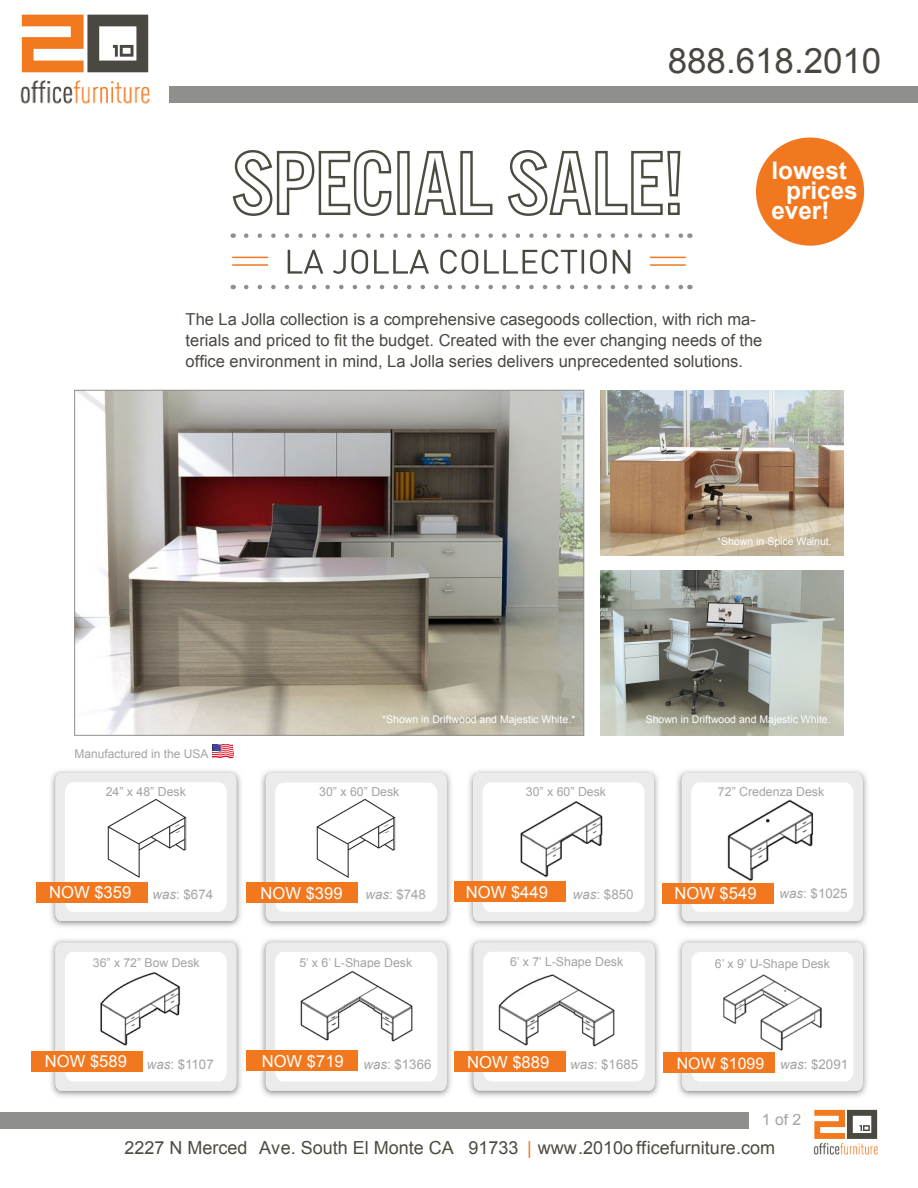
<style>
.page{position:relative;width:918px;height:1188px;background:#fff}
.page>*{position:absolute;margin:0;border:0;box-sizing:border-box;transform-origin:0 0}
.t1{font:34.95px "Arial";color:#4a4740}
.t2{font:700 24.3px "Arial";color:#fff}
.t3{font:18px "Arial";color:#4d4a40}
.t4{font:16.65px "Arial";color:#fff}
.t5{font:16.5px/21px "Arial";color:#4a4740}
.t6{font:15.9px "Arial";color:#fff}
.t7{font:15.75px "Arial";color:#a6a3a1}
.t8{font:13.35px "Arial";color:#a6a3a1}
.t9{font:12.3px "Arial";color:#a6a3a1}
.t10{font:12.15px "Arial";color:#a6a3a1}
.t11{font:12px "Arial";color:#a6a3a1}
.t12{font:10.5px "Arial";color:#fff}
.s1{font-style:italic}
.s2{color:#f2781f}
</style>
<div class="page">
<img style="left:76px;top:392px;width:506px;height:342px">
<div style="left:0;top:1112px;width:749px;height:16px;background:#8f8f8c"></div>
<img style="left:20px;top:14px;width:130px;height:90px">
<div style="left:169px;top:86px;width:749px;height:17px;background:#8f8f8c"></div>
<img style="left:813px;top:1109px;width:65px;height:46px">
<img style="left:259px;top:939px;width:192px;height:158px">
<img style="left:51px;top:939px;width:190px;height:158px">
<svg style="left:55px;top:943px;width:181px;height:148px"></svg>
<img style="left:677px;top:770px;width:190px;height:157px">
<svg style="left:682px;top:773px;width:181px;height:148px"></svg>
<img style="left:51px;top:770px;width:190px;height:157px">
<svg style="left:55px;top:773px;width:181px;height:148px"></svg>
<img style="left:467px;top:770px;width:191px;height:157px">
<svg style="left:473px;top:773px;width:181px;height:148px"></svg>
<img style="left:261px;top:770px;width:190px;height:157px">
<svg style="left:266px;top:773px;width:181px;height:148px"></svg>
<img style="left:600px;top:570px;width:243px;height:165px">
<img style="left:600px;top:390px;width:243px;height:165px">
<div style="left:526px;top:787px;width:80px;height:9px;background:#fff"></div>
<div style="left:455px;top:882px;width:111px;height:20px;background:#f2781f"></div>
<img style="left:520px;top:802px;width:83px;height:75px">
<div style="left:32px;top:1051px;width:111px;height:21px;background:#f2781f"></div>
<img style="left:101px;top:972px;width:80px;height:73px">
<svg style="left:266px;top:943px;width:181px;height:148px"></svg>
<div style="left:331px;top:958px;width:81px;height:11px;background:#fff"></div>
<div style="left:246px;top:1051px;width:111px;height:20px;background:#f2781f"></div>
<img style="left:298px;top:969px;width:114px;height:72px">
<img style="left:314px;top:798px;width:82px;height:80px">
<img style="left:105px;top:798px;width:82px;height:80px">
<div style="left:106px;top:787px;width:80px;height:9px;background:#fff"></div>
<div style="left:36px;top:882px;width:111px;height:21px;background:#f2781f"></div>
<div style="left:320px;top:787px;width:79px;height:9px;background:#fff"></div>
<div style="left:246px;top:882px;width:111px;height:21px;background:#f2781f"></div>
<img style="left:727px;top:800px;width:89px;height:81px">
<div style="left:719px;top:787px;width:105px;height:9px;background:#fff"></div>
<div style="left:663px;top:883px;width:111px;height:21px;background:#f2781f"></div>
<div style="left:756px;top:138px;width:108px;height:108px;background:#f2781f;border-radius:50%"></div>
<svg style="left:232px;top:150px;width:449px;height:66px"></svg>
<hr style="left:650px;top:257px;width:36px;height:1px;background:#f2781f">
<hr style="left:232px;top:257px;width:36px;height:1px;background:#f2781f">
<hr style="left:650px;top:264px;width:36px;height:2px;background:#f2781f">
<hr style="left:232px;top:264px;width:36px;height:2px;background:#f2781f">
<img style="left:467px;top:939px;width:192px;height:158px">
<svg style="left:474px;top:943px;width:181px;height:148px"></svg>
<div style="left:542px;top:957px;width:81px;height:12px;background:#fff"></div>
<div style="left:455px;top:1052px;width:111px;height:20px;background:#f2781f"></div>
<img style="left:496px;top:971px;width:118px;height:75px">
<img style="left:676px;top:939px;width:191px;height:158px">
<svg style="left:682px;top:943px;width:181px;height:148px"></svg>
<div style="left:746px;top:959px;width:84px;height:11px;background:#fff"></div>
<div style="left:779px;top:1062px;width:22px;height:7px;background:#fff"></div>
<div style="left:664px;top:1053px;width:111px;height:20px;background:#f2781f"></div>
<img style="left:724px;top:974px;width:97px;height:77px">
<img style="left:212px;top:744px;width:21px;height:15px">
<svg style="left:288px;top:250px;width:342px;height:24px"></svg>
<svg style="left:246px;top:285px;width:437px;height:4px"></svg>
<svg style="left:246px;top:233px;width:437px;height:5px"></svg>
<h1 class="t1" style="left:668px;top:38px;width:215px">888.618.2010</h1>
<h2 class="t2" style="left:771px;top:154px;width:77px">lowest</h2>
<h2 class="t2" style="left:786px;top:174px;width:73px">prices</h2>
<h2 class="t2" style="left:771px;top:195px;width:60px">ever!</h2>
<p class="t5" style="left:186px;top:309px;width:578px">The La Jolla collection is a comprehensive casegoods collection, with rich ma&shy;terials and priced to fit the budget. Created with the ever changing needs of the office environment in mind, La Jolla series delivers unprecedented solutions.</p>
<p class="t12" style="left:717px;top:534px;width:116px">*Shown in Spice Walnut.</p>
<p class="t11" style="left:74px;top:746px;width:135px">Manufactured in the USA</p>
<p class="t12" style="left:382px;top:712px;width:195px">*Shown in Driftwood and Majestic White.*</p>
<p class="t12" style="left:646px;top:712px;width:187px">Shown in Driftwood and Majestic White.</p>
<p class="t9" style="left:106px;top:784px;width:82px">24” x 48” Desk</p>
<p class="t9" style="left:319px;top:784px;width:82px">30” x 60” Desk</p>
<p class="t9" style="left:718px;top:783px;width:108px">72” Credenza Desk</p>
<p class="t9" style="left:526px;top:784px;width:82px">30” x 60” Desk</p>
<p class="t4" style="left:49px;top:881px;width:84px">NOW $359</p>
<p class="t4" style="left:261px;top:882px;width:84px">NOW $399</p>
<p class="t4" style="left:466px;top:881px;width:84px">NOW $449</p>
<p class="t8" style="left:780px;top:885px;width:70px"><span class="s1">was</span>: $1025</p>
<p class="t4" style="left:674px;top:883px;width:84px">NOW $549</p>
<p class="t8" style="left:153px;top:886px;width:62px"><span class="s1">was</span>: $674</p>
<p class="t8" style="left:365px;top:886px;width:62px"><span class="s1">was</span>: $748</p>
<p class="t8" style="left:573px;top:886px;width:62px"><span class="s1">was</span>: $850</p>
<p class="t10" style="left:93px;top:955px;width:108px">36” x 72” Bow Desk</p>
<p class="t9" style="left:299px;top:954px;width:114px">5’ x 6’ L-Shape Desk</p>
<p class="t9" style="left:510px;top:954px;width:114px">6’ x 7’ L-Shape Desk</p>
<p class="t9" style="left:715px;top:956px;width:117px">6’ x 9’ U-Shape Desk</p>
<p class="t4" style="left:45px;top:1050px;width:84px">NOW $589</p>
<p class="t8" style="left:147px;top:1055px;width:69px"><span class="s1">was</span>: $1107</p>
<p class="t4" style="left:262px;top:1051px;width:84px">NOW $719</p>
<p class="t4" style="left:467px;top:1051px;width:84px">NOW $889</p>
<p class="t6" style="left:677px;top:1053px;width:89px">NOW $1099</p>
<p class="t8" style="left:363px;top:1055px;width:70px"><span class="s1">was</span>: $1366</p>
<p class="t8" style="left:570px;top:1055px;width:70px"><span class="s1">was</span>: $1685</p>
<p class="t8" style="left:780px;top:1055px;width:70px"><span class="s1">was</span>: $2091</p>
<p class="t7" style="left:762px;top:1110px;width:41px">1 of 2</p>
<p class="t3" style="left:125px;top:1136px;width:652px">2227 N Merced Ave. South El Monte CA 91733 <span class="s2">|</span> www.2010o fficefurniture.com</p>
</div>
